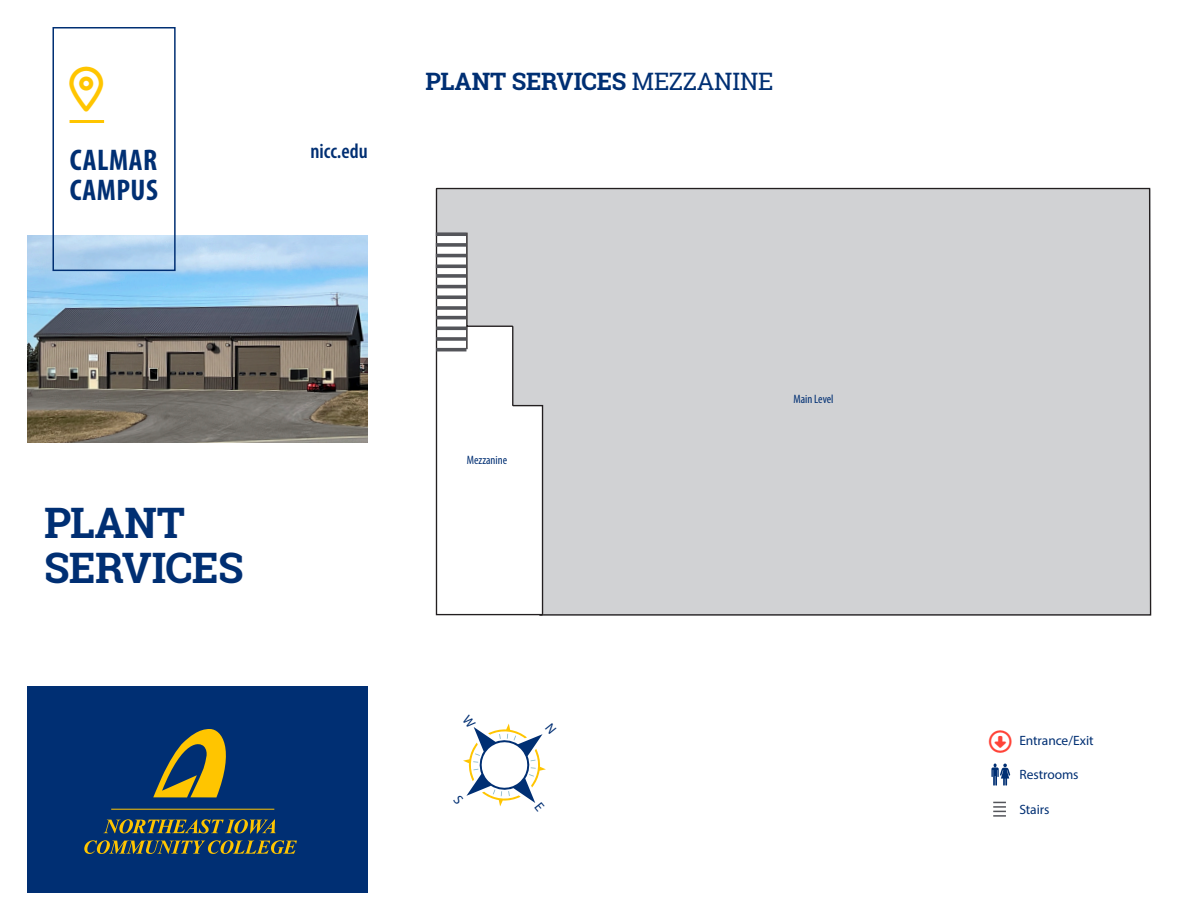
<style>
.page{position:relative;width:1188px;height:918px;background:#fff}
.page>*{position:absolute;margin:0;border:0;box-sizing:border-box;transform-origin:0 0}
.Subhead{font:700 42px "Roboto Slab";letter-spacing:-.015em;color:#002f73}
.t1{font:700 condensed 30px/30px "Myriad Pro";letter-spacing:.02em;color:#002f73}
.Subhead-2{font:700 24px "Roboto Slab";letter-spacing:-.01em;color:#002f73}
.Subhead-3{font:22.5px "Font Awesome 6 Pro";color:#ff4338}
.t2{font:600 condensed 21px "Myriad Pro";color:#002f73}
.Subhead-4{font:13.5px "Myriad Pro";letter-spacing:-.005em;color:#002f73}
.t3{font:condensed 12.15px "Myriad Pro";color:#002f73}
.s1{font-weight:400}
</style>
<div class="page">
<svg style="left:436px;top:188px;width:715px;height:428px;background:#d3d4d6"></svg>
<svg style="left:991px;top:764px;width:19px;height:22px"></svg>
<svg style="left:993px;top:802px;width:13px;height:15px"></svg>
<img style="left:27px;top:235px;width:341px;height:207px">
<div style="left:27px;top:686px;width:341px;height:206px;background:#002f73"></div>
<svg style="left:103px;top:819px;width:173px;height:14px"></svg>
<svg style="left:84px;top:840px;width:213px;height:14px"></svg>
<svg style="left:153px;top:729px;width:73px;height:68px"></svg>
<hr style="left:111px;top:809px;width:163px;height:1px;background:#ffc500">
<div style="left:52px;top:27px;width:124px;height:244px;border:2px solid #002f73"></div>
<hr style="left:70px;top:120px;width:34px;height:3px;background:#ffc500">
<svg style="left:436px;top:232px;width:30px;height:4px"></svg>
<svg style="left:436px;top:243px;width:30px;height:4px"></svg>
<hr style="left:436px;top:254px;width:30px;height:3px;background:#54555a">
<hr style="left:436px;top:265px;width:30px;height:3px;background:#54555a">
<svg style="left:436px;top:274px;width:30px;height:4px"></svg>
<hr style="left:436px;top:285px;width:30px;height:3px;background:#54555a">
<svg style="left:436px;top:295px;width:30px;height:4px"></svg>
<svg style="left:436px;top:306px;width:30px;height:4px"></svg>
<hr style="left:436px;top:316px;width:30px;height:3px;background:#54555a">
<hr style="left:436px;top:327px;width:30px;height:3px;background:#54555a">
<svg style="left:436px;top:337px;width:30px;height:4px"></svg>
<hr style="left:436px;top:348px;width:30px;height:3px;background:#54555a">
<svg style="left:463px;top:723px;width:83px;height:84px"></svg>
<p class="t1" style="left:70px;top:144px;width:90px">CALMAR<br>CAMPUS</p>
<p class="t2" style="left:310px;top:138px;width:59px">nicc.edu</p>
<p class="Subhead-2" style="left:426px;top:65px;width:349px">PLANT SERVICES <span class="s1">MEZZANINE</span></p>
<p class="Subhead" style="left:44px;top:494px;width:142px">PLANT</p>
<p class="Subhead" style="left:44px;top:539px;width:201px">SERVICES</p>
<p class="t3" style="left:467px;top:452px;width:42px">Mezzanine</p>
<p class="t3" style="left:793px;top:392px;width:42px">Main Level</p>
<p class="Subhead-3" style="left:989px;top:730px;width:25px">□●▼●□■</p>
<p class="Subhead-4" style="left:1019px;top:732px;width:76px">Entrance/Exit</p>
<p class="Subhead-4" style="left:1019px;top:767px;width:61px">Restrooms</p>
<p class="Subhead-4" style="left:1019px;top:801px;width:32px">Stairs</p>
</div>
